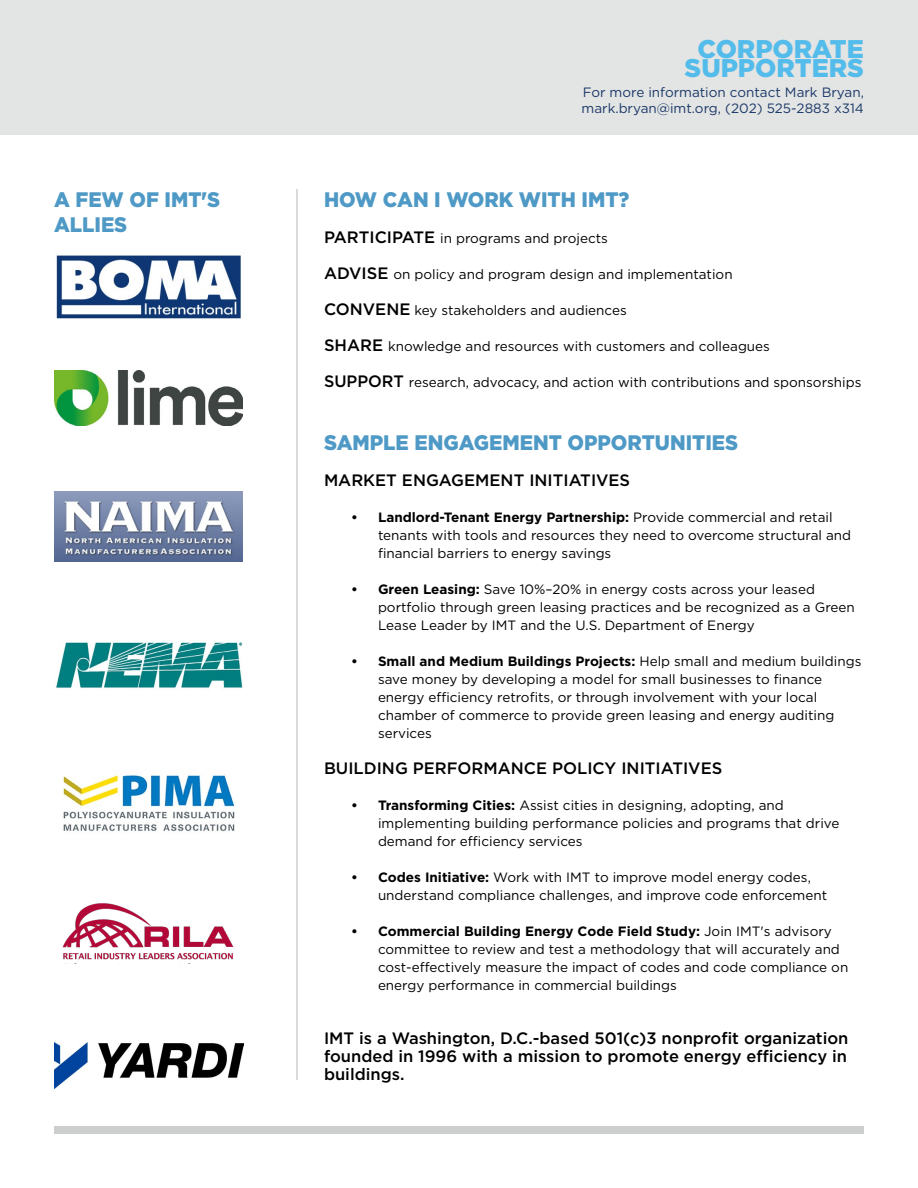
<style>
.page{position:relative;width:918px;height:1188px;background:#fff}
.page>*{position:absolute;margin:0;border:0;box-sizing:border-box;transform-origin:0 0}
.t1{font:900 25.65px/18.8px "Gotham";color:#54bceb;text-align:center}
.t2{font:900 21px/25.2px "Gotham";color:#4e99c5;scale:.95 1}
.t3{font:500 16.5px/18px "Gotham";color:#000;text-align:justify}
.t4{font:13.5px/18px "Gotham";color:#000}
.t5{font:13.5px/16.2px "Gotham";color:#1b3968}
.s1{font-weight:500;font-size:16.5px}
.s2{font-weight:700}
</style>
<div class="page">
<div style="left:54px;top:1126px;width:810px;height:8px;background:#cdcfce"></div>
<div style="left:0;top:0;width:918px;height:135px;background:#e3e4e4"></div>
<hr style="left:296px;top:189px;width:2px;height:891px;background:#cdcfce">
<img style="left:62px;top:775px;width:173px;height:57px">
<img style="left:54px;top:1043px;width:189px;height:46px">
<img style="left:54px;top:370px;width:189px;height:55px">
<img style="left:56px;top:642px;width:187px;height:46px">
<img style="left:54px;top:491px;width:189px;height:70px">
<img style="left:56px;top:255px;width:185px;height:64px">
<img style="left:62px;top:903px;width:172px;height:57px">
<h2 class="t2" style="left:54px;top:187px;width:176px">A FEW OF IMT'S<br>ALLIES</h2>
<h1 class="t1" style="left:685px;top:40px;width:181px">CORPORATE<br>SUPPORTERS</h1>
<p class="t5" style="left:582px;top:84px;width:284px">For more information contact Mark Bryan, mark.bryan@imt.org, (202) 525-2883 x314</p>
<h2 class="t2" style="left:324px;top:187px;width:323px">HOW CAN I WORK WITH IMT?</h2>
<p class="t4" style="left:324px;top:229px;width:285px"><span class="s1">PARTICIPATE</span> in programs and projects</p>
<p class="t4" style="left:324px;top:265px;width:410px"><span class="s1">ADVISE</span> on policy and program design and implementation</p>
<p class="t4" style="left:324px;top:301px;width:304px"><span class="s1">CONVENE</span> key stakeholders and audiences</p>
<p class="t4" style="left:324px;top:337px;width:448px"><span class="s1">SHARE</span> knowledge and resources with customers and colleagues</p>
<p class="t4" style="left:324px;top:373px;width:539px"><span class="s1">SUPPORT</span> research, advocacy, and action with contributions and sponsorships</p>
<h2 class="t2" style="left:324px;top:430px;width:438px">SAMPLE ENGAGEMENT OPPORTUNITIES</h2>
<p class="t3" style="left:324px;top:471px;width:308px">MARKET ENGAGEMENT INITIATIVES</p>
<p class="t4" style="left:378px;top:508px;width:475px;text-indent:-27px"><span class="s2">• Landlord-Tenant Energy Partnership:</span> Provide commercial and retail tenants with tools and resources they need to overcome structural and financial barriers to energy savings</p>
<p class="t4" style="left:378px;top:580px;width:478px;text-indent:-27px"><span class="s2">• Green Leasing:</span> Save 10%–20% in energy costs across your leased portfolio through green leasing practices and be recognized as a Green<br>Lease Leader by IMT and the U.S. Department of Energy</p>
<p class="t4" style="left:378px;top:652px;width:485px;text-indent:-27px"><span class="s2">• Small and Medium Buildings Projects:</span> Help small and medium buildings save money by developing a model for small businesses to finance energy efficiency retrofits, or through involvement with your local chamber of commerce to provide green leasing and energy auditing services</p>
<p class="t3" style="left:324px;top:759px;width:400px">BUILDING PERFORMANCE POLICY INITIATIVES</p>
<p class="t4" style="left:378px;top:796px;width:463px;text-indent:-27px"><span class="s2">• Transforming Cities:</span> Assist cities in designing, adopting, and implementing building performance policies and programs that drive demand for efficiency services</p>
<p class="t4" style="left:378px;top:868px;width:451px;text-indent:-27px"><span class="s2">• Codes Initiative:</span> Work with IMT to improve model energy codes, understand compliance challenges, and improve code enforcement</p>
<p class="t4" style="left:378px;top:922px;width:472px;text-indent:-27px"><span class="s2">• Commercial Building Energy Code Field Study:</span> Join IMT's advisory committee to review and test a methodology that will accurately and cost-effectively measure the impact of codes and code compliance on energy performance in commercial buildings</p>
<p class="t3" style="left:324px;top:1029px;width:526px">IMT is a Washington, D.C.-based 501(c)3 nonprofit organization founded in 1996 with a mission to promote energy efficiency in buildings.</p>
</div>
